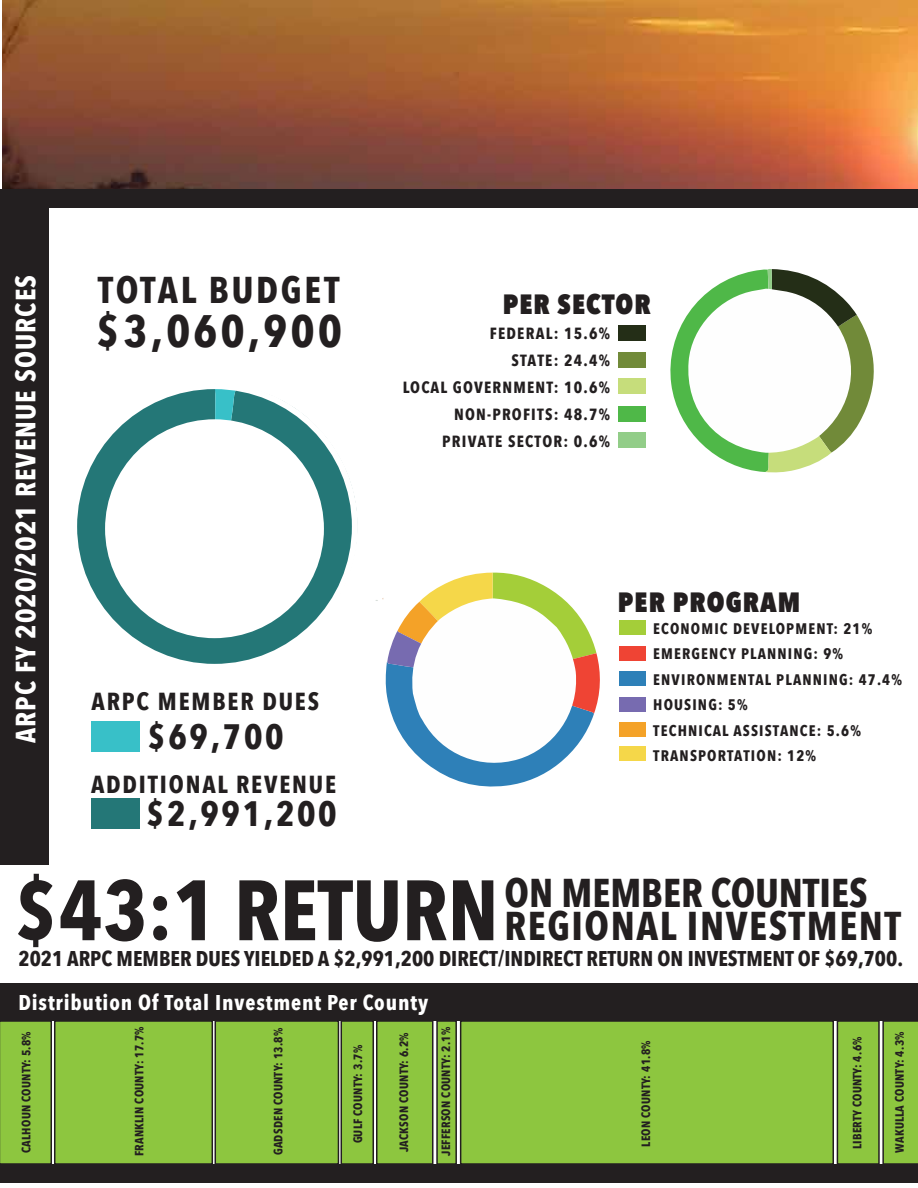
<style>
.page{position:relative;width:918px;height:1188px;background:#fff}
.page>*{position:absolute;margin:0;border:0;box-sizing:border-box;transform-origin:0 0}
.t1{font:700 45.3px "Avenir Next Condensed";letter-spacing:.075em;color:#231f20}
.t2{font:700 40.05px/33px "Avenir Next Condensed";letter-spacing:.04em;color:#231f20}
.t3{font:700 37.2px "Avenir Next Condensed";letter-spacing:.075em;color:#231f20}
.t4{font:700 35.25px "Avenir Next Condensed";letter-spacing:.075em;color:#231f20}
.t5{font:700 27.75px "Avenir Next Condensed";letter-spacing:.04em;color:#fff}
.t6{font:800 27.75px "Avenir Next Condensed";letter-spacing:.04em;color:#231f20}
.t7{font:700 24.6px "Avenir Next Condensed";letter-spacing:.075em;color:#231f20}
.t8{font:700 21.3px "Avenir Next Condensed";color:#231f20}
.t9{font:700 21.3px "Avenir Next Condensed";letter-spacing:.04em;color:#fff}
.t10{font:700 16.2px/27px "Avenir Next Condensed";letter-spacing:.075em;color:#231f20;text-align:right}
.t11{font:700 15.3px/25.5px "Avenir Next Condensed";letter-spacing:.075em;color:#231f20}
.t12{font:700 12px "Avenir Next Condensed";letter-spacing:.02em;color:#231f20}
.s1{font-size:84.6px}
</style>
<div class="page">
<svg style="left:385px;top:572px;width:215px;height:215px"></svg>
<img style="left:2px;top:0;width:916px;height:189px">
<div style="left:1px;top:207px;width:48px;height:658px;background:#231f20"></div>
<div style="left:618px;top:325px;width:28px;height:15px;background:#242e17"></div>
<div style="left:618px;top:352px;width:28px;height:16px;background:#718a39"></div>
<div style="left:618px;top:378px;width:28px;height:16px;background:#c6dd7b"></div>
<div style="left:618px;top:406px;width:28px;height:16px;background:#4fb848"></div>
<div style="left:618px;top:432px;width:28px;height:16px;background:#92cd88"></div>
<div style="left:619px;top:620px;width:26px;height:15px;background:#a4ce39"></div>
<div style="left:619px;top:646px;width:26px;height:15px;background:#ef4434"></div>
<div style="left:619px;top:671px;width:26px;height:15px;background:#2e80b8"></div>
<div style="left:619px;top:697px;width:26px;height:15px;background:#776bb0"></div>
<div style="left:619px;top:722px;width:26px;height:15px;background:#f4a228"></div>
<div style="left:619px;top:746px;width:26px;height:15px;background:#f5d749"></div>
<div style="left:0;top:189px;width:918px;height:18px;background:#231f20"></div>
<div style="left:91px;top:721px;width:49px;height:31px;background:#38c0c8"></div>
<div style="left:91px;top:799px;width:49px;height:30px;background:#247777"></div>
<svg style="left:78px;top:406px;width:313px;height:274px"></svg>
<svg style="left:137px;top:390px;width:155px;height:61px"></svg>
<div style="left:71px;top:383px;width:287px;height:287px;border:6px solid #fff;border-radius:50%"></div>
<div style="left:105px;top:419px;width:219px;height:219px;background:#fff;border-radius:50%"></div>
<svg style="left:670px;top:269px;width:204px;height:204px"></svg>
<div style="left:0;top:983px;width:918px;height:38px;background:#231f20"></div>
<div style="left:436px;top:1020px;width:21px;height:145px;background:#8dc63f;border:2px solid #231f20"></div>
<div style="left:376px;top:1020px;width:57px;height:145px;background:#8dc63f;border:2px solid #231f20"></div>
<div style="left:341px;top:1020px;width:33px;height:145px;background:#8dc63f;border:2px solid #231f20"></div>
<div style="left:215px;top:1020px;width:124px;height:145px;background:#8dc63f;border:2px solid #231f20"></div>
<div style="left:54px;top:1020px;width:159px;height:145px;background:#8dc63f;border:2px solid #231f20"></div>
<svg style="left:0;top:1021px;width:52px;height:143px;background:#88be3d"></svg>
<div style="left:460px;top:1020px;width:374px;height:145px;background:#8dc63f;border:2px solid #231f20"></div>
<div style="left:882px;top:1021px;width:36px;height:143px;background:#8dc63f"></div>
<div style="left:837px;top:1020px;width:43px;height:145px;background:#8dc63f;border:2px solid #231f20"></div>
<div style="left:0;top:1164px;width:918px;height:19px;background:#231f20"></div>
<h3 class="t5" style="left:9px;top:743px;width:470px;rotate:-90deg">ARPC FY 2020/2021 REVENUE SOURCES</h3>
<h3 class="t3" style="left:98px;top:267px;width:243px">TOTAL BUDGET</h3>
<h1 class="t1" style="left:96px;top:303px;width:247px">$3,060,900</h1>
<h3 class="t7" style="left:92px;top:687px;width:229px">ARPC MEMBER DUES</h3>
<h3 class="t4" style="left:147px;top:715px;width:138px">$69,700</h3>
<h3 class="t7" style="left:91px;top:770px;width:246px">ADDITIONAL REVENUE</h3>
<h3 class="t4" style="left:146px;top:792px;width:192px">$2,991,200</h3>
<h3 class="t6" style="left:503px;top:287px;width:149px">PER SECTOR</h3>
<h3 class="t10" style="left:403px;top:320px;width:209px">FEDERAL: 15.6%<br>STATE: 24.4%<br>LOCAL GOVERNMENT: 10.6%<br>NON-PROFITS: 48.7%<br>PRIVATE SECTOR: 0.6%</h3>
<h3 class="t6" style="left:618px;top:585px;width:184px">PER PROGRAM</h3>
<p class="t11" style="left:653px;top:616px;width:250px">ECONOMIC DEVELOPMENT: 21%<br>EMERGENCY PLANNING: 9%<br>ENVIRONMENTAL PLANNING: 47.4%<br>HOUSING: 5%<br>TECHNICAL ASSISTANCE: 5.6%<br>TRANSPORTATION: 12%</p>
<h2 class="t2" style="left:505px;top:876px;width:398px;text-indent:-490px"><span class="s1">$43:1 RETURN</span>ON MEMBER COUNTIES<br>REGIONAL INVESTMENT</h2>
<h3 class="t8" style="left:18px;top:946px;width:886px">2021 ARPC MEMBER DUES YIELDED A $2,991,200 DIRECT/INDIRECT RETURN ON INVESTMENT OF $69,700.</h3>
<h3 class="t9" style="left:18px;top:990px;width:411px">Distribution Of Total Investment Per County</h3>
<p class="t12" style="left:19px;top:1153px;width:123px;rotate:-90deg">CALHOUN COUNTY: 5.8%</p>
<p class="t12" style="left:132px;top:1156px;width:132px;rotate:-90deg">FRANKLIN COUNTY: 17.7%</p>
<p class="t12" style="left:271px;top:1155px;width:129px;rotate:-90deg">GADSDEN COUNTY: 13.8%</p>
<p class="t12" style="left:397px;top:1152px;width:122px;rotate:-90deg">JACKSON COUNTY: 6.2%</p>
<p class="t12" style="left:439px;top:1156px;width:130px;rotate:-90deg">JEFFERSON COUNTY: 2.1%</p>
<p class="t12" style="left:850px;top:1149px;width:114px;rotate:-90deg">LIBERTY COUNTY: 4.6%</p>
<p class="t12" style="left:892px;top:1153px;width:123px;rotate:-90deg">WAKULLA COUNTY: 4.3%</p>
<p class="t12" style="left:639px;top:1147px;width:108px;rotate:-90deg">LEON COUNTY: 41.8%</p>
<p class="t12" style="left:351px;top:1143px;width:100px;rotate:-90deg">GULF COUNTY: 3.7%</p>
</div>
